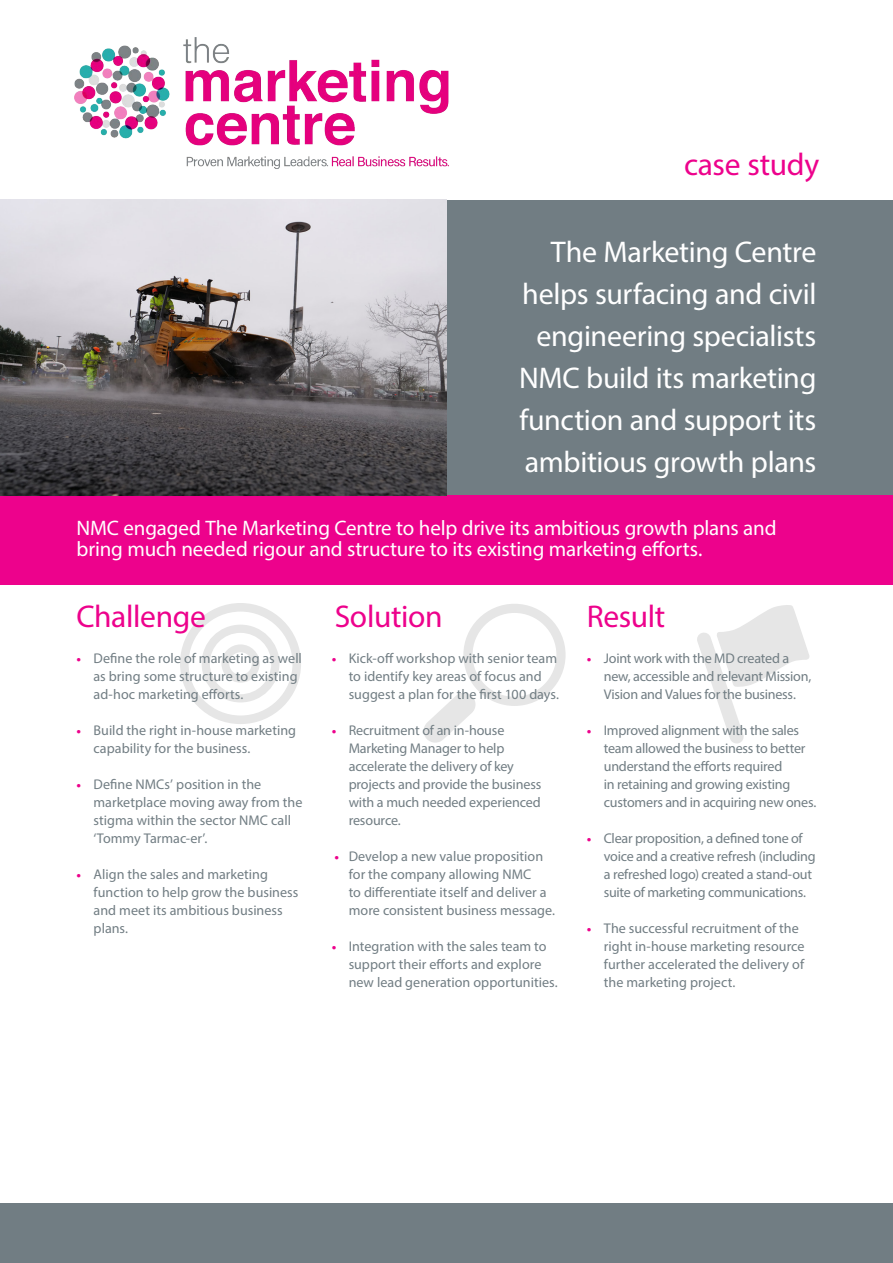
<style>
.page{position:relative;width:893px;height:1263px;background:#fff}
.page>*{position:absolute;margin:0;border:0;box-sizing:border-box;transform-origin:0 0}
._3_Sub_Pink_Left{font:31.5px "Myriad Pro";letter-spacing:-.01em;color:#ed028c}
._4_Bullet_Text{font:31.5px "Myriad Pro";letter-spacing:-.01em;color:#ed028c}
._1_Intro_Para{font:30px/42px "Myriad Pro";letter-spacing:-.01em;color:#fff;text-align:right}
._2_First_Para{font:21px/21px "Myriad Pro";letter-spacing:-.005em;color:#fff}
._4_Bullet_Text-2{font:14.1px/18px "Myriad Pro";color:#717d83}
._4_Bullet_Text-3{font:14.1px/18px "Myriad Pro";letter-spacing:-.02em;color:#717d83}
.s1{font-size:16.5px;color:#ed028c}
</style>
<div class="page">
<div style="left:446px;top:200px;width:447px;height:297px;background:#717d83"></div>
<div style="left:0;top:495px;width:893px;height:90px;background:#ed028c"></div>
<svg style="left:180px;top:603px;width:121px;height:121px"></svg>
<svg style="left:423px;top:604px;width:143px;height:139px"></svg>
<svg style="left:697px;top:605px;width:113px;height:138px"></svg>
<div style="left:0;top:1203px;width:893px;height:60px;background:#717d83"></div>
<img style="left:0;top:199px;width:446px;height:296px">
<img style="left:74px;top:38px;width:375px;height:131px">
<h1 class="_3_Sub_Pink_Left" style="left:684px;top:145px;width:137px">case study</h1>
<p class="_1_Intro_Para" style="left:519px;top:230px;width:299px">The Marketing Centre helps surfacing and civil engineering specialists<br>NMC build its marketing function and support its ambitious growth plans</p>
<p class="_2_First_Para" style="left:77px;top:517px;width:701px">NMC engaged The Marketing Centre to help drive its ambitious growth plans and bring much needed rigour and structure to its existing marketing efforts.</p>
<p class="_3_Sub_Pink_Left" style="left:77px;top:597px;width:131px">Challenge</p>
<p class="_4_Bullet_Text-2" style="left:94px;top:649px;width:210px;text-indent:-17px"><span class="s1">•</span> Define the role of marketing as well as bring some structure to existing ad-hoc marketing efforts.</p>
<p class="_4_Bullet_Text-2" style="left:94px;top:721px;width:204px;text-indent:-17px"><span class="s1">•</span> Build the right in-house marketing capability for the business.</p>
<p class="_4_Bullet_Text-2" style="left:94px;top:775px;width:210px;text-indent:-17px"><span class="s1">•</span> Define NMCs’ position in the marketplace moving away from the stigma within the sector NMC call ‘Tommy Tarmac-er’.</p>
<p class="_4_Bullet_Text-2" style="left:94px;top:865px;width:206px;text-indent:-17px"><span class="s1">•</span> Align the sales and marketing function to help grow the business and meet its ambitious business plans.</p>
<p class="_4_Bullet_Text" style="left:335px;top:597px;width:109px">Solution</p>
<p class="_4_Bullet_Text-2" style="left:349px;top:649px;width:212px;text-indent:-17px"><span class="s1">•</span> Kick-off workshop with senior team to identify key areas of focus and suggest a plan for the first 100 days.</p>
<p class="_4_Bullet_Text-2" style="left:349px;top:721px;width:194px;text-indent:-17px"><span class="s1">•</span> Recruitment of an in-house<br>Marketing Manager to help accelerate the delivery of key projects and provide the business with a much needed experienced resource.</p>
<p class="_4_Bullet_Text-2" style="left:349px;top:847px;width:208px;text-indent:-14px"><span class="s1">•</span> Develop a new value proposition for the company allowing NMC<br>to differentiate itself and deliver a more consistent business message.</p>
<p class="_4_Bullet_Text-2" style="left:349px;top:937px;width:211px;text-indent:-17px"><span class="s1">•</span> Integration with the sales team to support their efforts and explore new lead generation opportunities.</p>
<p class="_4_Bullet_Text" style="left:587px;top:597px;width:80px">Result</p>
<p class="_4_Bullet_Text-3" style="left:604px;top:649px;width:209px;text-indent:-17px"><span class="s1">•</span> Joint work with the MD created a new, accessible and relevant Mission,<br>Vision and Values for the business.</p>
<p class="_4_Bullet_Text-3" style="left:604px;top:721px;width:214px;text-indent:-17px"><span class="s1">•</span> Improved alignment with the sales team allowed the business to better understand the efforts required<br>in retaining and growing existing customers and in acquiring new ones.</p>
<p class="_4_Bullet_Text-3" style="left:604px;top:829px;width:213px;text-indent:-17px"><span class="s1">•</span> Clear proposition, a defined tone of voice and a creative refresh (including a refreshed logo) created a stand-out suite of marketing communications.</p>
<p class="_4_Bullet_Text-2" style="left:604px;top:919px;width:202px;text-indent:-17px"><span class="s1">•</span> The successful recruitment of the right in-house marketing resource further accelerated the delivery of the marketing project.</p>
</div>
